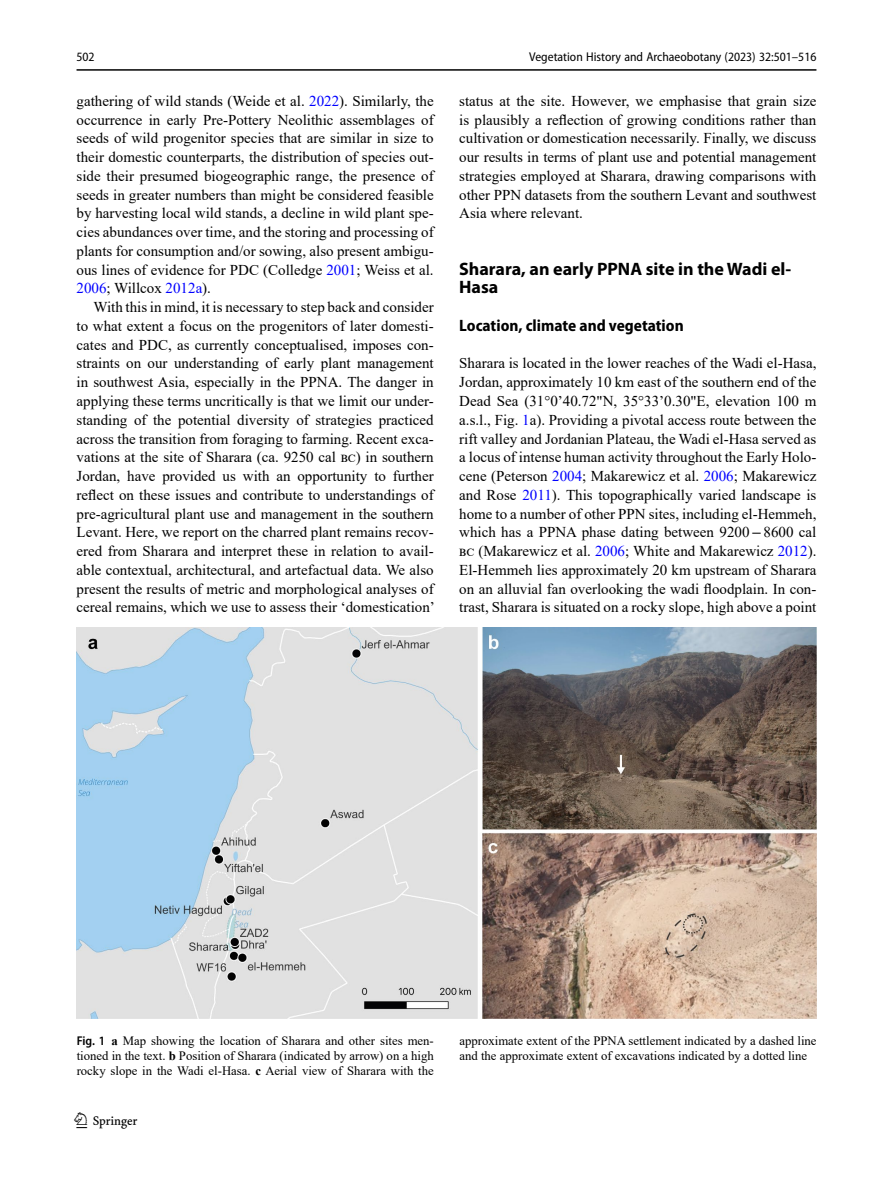
<style>
.page{position:relative;width:893px;height:1187px;background:#fff}
.page>*{position:absolute;margin:0;border:0;box-sizing:border-box;transform-origin:0 0}
.t1{font:22.5px "Springnew";color:#000}
.Head_1{font:700 18px/18.8px "Myriad Pro";color:#000}
.Head_2_After_1{font:700 semi-condensed 16.5px "Myriad Pro";color:#000}
.Body_Text{font:15px/18.8px "Times New Roman";color:#000;text-align:justify}
.Body_Text_Indent{font:15px/18.8px "Times New Roman";color:#000;text-align:justify}
.Figure_Caption{font:12.75px/15px "Times New Roman";color:#000;text-align:justify}
.t2{font:semi-condensed 12.75px "Myriad Pro";color:#000}
.s1{color:#00f}
.s2{font-family:"STIX"}
.s3{font-family:"Myriad Pro";font-weight:600;font-stretch:semi-condensed}
.s4{font-weight:700}
</style>
<div class="page">
<hr style="left:77px;top:69px;width:739px;height:2px;background:#000">
<img style="left:77px;top:627px;width:740px;height:391px">
<p class="t2" style="left:77px;top:49px;width:20px">502</p>
<p class="Body_Text" style="left:77px;top:91px;width:359px">gathering of wild stands (Weide et al. <span class="s1">2022</span>). Similarly, the occurrence in early Pre-Pottery Neolithic assemblages of seeds of wild progenitor species that are similar in size to their domestic counterparts, the distribution of species out&shy;side their presumed biogeographic range, the presence of seeds in greater numbers than might be considered feasible by harvesting local wild stands, a decline in wild plant spe&shy;cies abundances over time, and the storing and processing of plants for consumption and/or sowing, also present ambigu&shy;ous lines of evidence for PDC (Colledge <span class="s1">2001</span>; Weiss et al.<br><span class="s1">2006</span>; Willcox <span class="s1">2012a</span>).</p>
<p class="Body_Text_Indent" style="left:77px;top:297px;width:360px;text-indent:17px">With this in mind, it is necessary to step back and consider to what extent a focus on the progenitors of later domesti&shy;cates and PDC, as currently conceptualised, imposes con&shy;straints on our understanding of early plant management in southwest Asia, especially in the PPNA. The danger in applying these terms uncritically is that we limit our under&shy;standing of the potential diversity of strategies practiced across the transition from foraging to farming. Recent exca&shy;vations at the site of Sharara (ca. 9250 cal bc) in southern Jordan, have provided us with an opportunity to further reflect on these issues and contribute to understandings of pre-agricultural plant use and management in the southern Levant. Here, we report on the charred plant remains recov&shy;ered from Sharara and interpret these in relation to avail&shy;able contextual, architectural, and artefactual data. We also present the results of metric and morphological analyses of cereal remains, which we use to assess their ‘domestication’</p>
<p class="t2" style="left:529px;top:49px;width:289px">Vegetation History and Archaeobotany (2023) 32:501–516</p>
<p class="Body_Text_Indent" style="left:459px;top:91px;width:359px">status at the site. However, we emphasise that grain size is plausibly a reflection of growing conditions rather than cultivation or domestication necessarily. Finally, we discuss our results in terms of plant use and potential management strategies employed at Sharara, drawing comparisons with other PPN datasets from the southern Levant and southwest Asia where relevant.</p>
<p class="Head_1" style="left:459px;top:258px;width:333px">Sharara, an early PPNA site in the Wadi el-<br>Hasa</p>
<p class="Head_2_After_1" style="left:459px;top:316px;width:226px">Location, climate and vegetation</p>
<p class="Body_Text" style="left:459px;top:353px;width:359px">Sharara is located in the lower reaches of the Wadi el-Hasa, Jordan, approximately 10 km east of the southern end of the Dead Sea (31°0’40.72"N, 35°33’0.30"E, elevation 100 m a.s.l., Fig. <span class="s1">1</span>a). Providing a pivotal access route between the rift valley and Jordanian Plateau, the Wadi el-Hasa served as a locus of intense human activity throughout the Early Holo&shy;cene (Peterson <span class="s1">2004</span>; Makarewicz et al. <span class="s1">2006</span>; Makarewicz and Rose <span class="s1">2011</span>). This topographically varied landscape is home to a number of other PPN sites, including el-Hemmeh, which has a PPNA phase dating between 9200<span class="s2">−</span>8600 cal bc (Makarewicz et al. <span class="s1">2006</span>; White and Makarewicz <span class="s1">2012</span>).<br>El-Hemmeh lies approximately 20 km upstream of Sharara on an alluvial fan overlooking the wadi floodplain. In con&shy;trast, Sharara is situated on a rocky slope, high above a point</p>
<p class="Figure_Caption" style="left:77px;top:1033px;width:359px"><span class="s3">Fig. 1</span> <span class="s4">a</span> Map showing the location of Sharara and other sites men&shy;tioned in the text. <span class="s4">b</span> Position of Sharara (indicated by arrow) on a high rocky slope in the Wadi el-Hasa. <span class="s4">c</span> Aerial view of Sharara with the</p>
<p class="Figure_Caption" style="left:459px;top:1033px;width:359px">approximate extent of the PPNA settlement indicated by a dashed line and the approximate extent of excavations indicated by a dotted line</p>
<h1 class="t1" style="left:77px;top:1107px;width:63px">1 3</h1>
</div>
